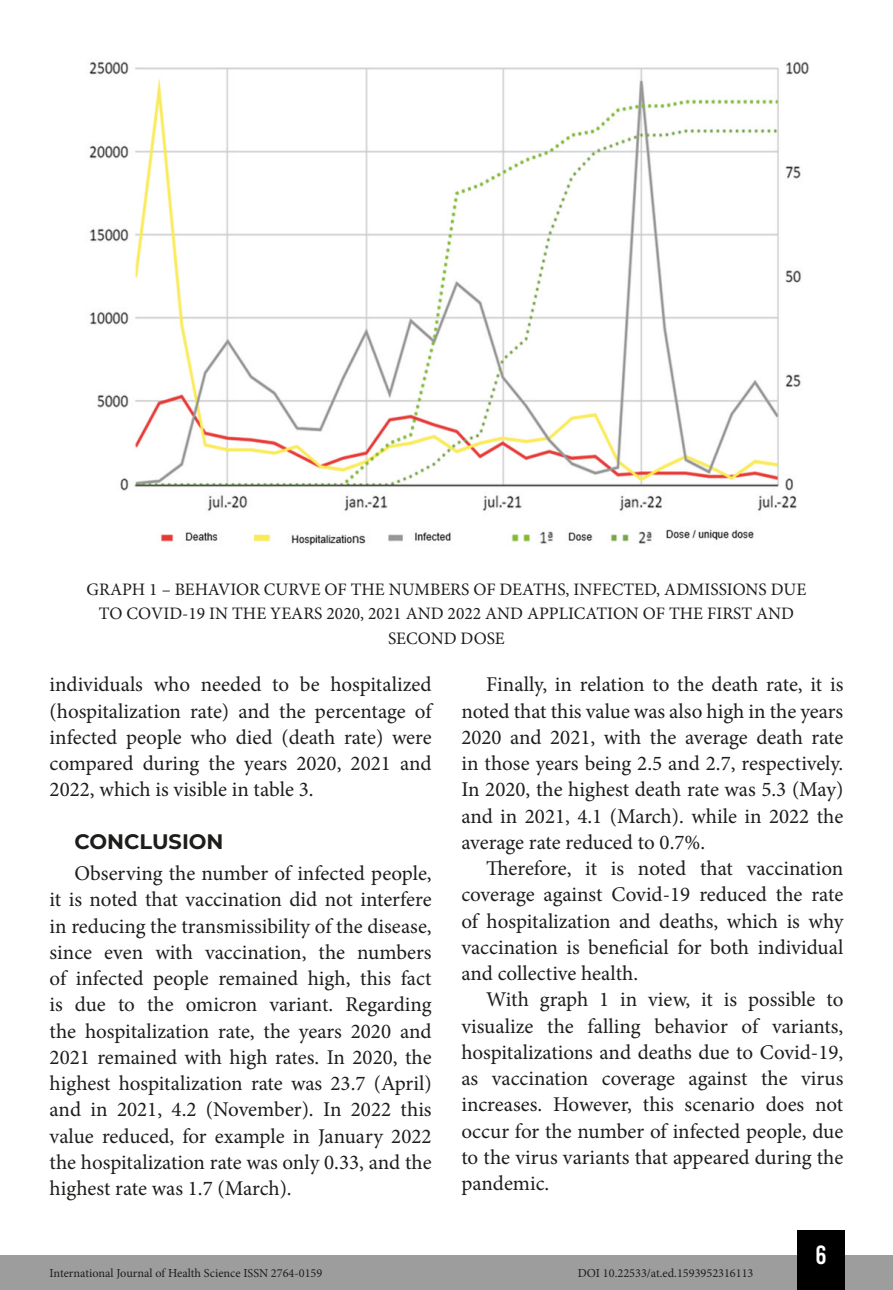
<style>
.page{position:relative;width:893px;height:1290px;background:#fff}
.page>*{position:absolute;margin:0;border:0;box-sizing:border-box;transform-origin:0 0}
.t1{font:26.25px "Bebas Kai";color:#fff}
.t2{font:21px/26.2px "Minion Pro";color:#1d1d1b;text-align:justify}
.t3{font:700 21px "Montserrat";color:#1d1d1b}
.t4{font:17.5px/24.5px "Minion Pro";color:#1d1d1b;text-align:center}
.t5{font:12.25px "Minion Pro";color:#1d1d1b}
</style>
<div class="page">
<div style="left:0;top:1255px;width:893px;height:35px;background:#9d9d9d"></div>
<div style="left:797px;top:1230px;width:48px;height:60px;background:#000"></div>
<img style="left:89px;top:61px;width:720px;height:485px">
<p class="t4" style="left:87px;top:577px;width:721px">GRAPH 1 – BEHAVIOR CURVE OF THE NUMBERS OF DEATHS, INFECTED, ADMISSIONS DUE<br>TO COVID-19 IN THE YEARS 2020, 2021 AND 2022 AND APPLICATION OF THE FIRST AND<br>SECOND DOSE</p>
<p class="t2" style="left:50px;top:671px;width:384px">individuals who needed to be hospitalized (hospitalization rate) and the percentage of infected people who died (death rate) were compared during the years 2020, 2021 and 2022, which is visible in table 3.</p>
<p class="t3" style="left:74px;top:826px;width:151px">CONCLUSION</p>
<p class="t2" style="left:50px;top:860px;width:384px;text-indent:25px">Observing the number of infected people, it is noted that vaccination did not interfere in reducing the transmissibility of the disease, since even with vaccination, the numbers of infected people remained high, this fact is due to the omicron variant. Regarding the hospitalization rate, the years 2020 and 2021 remained with high rates. In 2020, the highest hospitalization rate was 23.7 (April) and in 2021, 4.2 (November). In 2022 this value reduced, for example in January 2022 the hospitalization rate was only 0.33, and the highest rate was 1.7 (March).</p>
<p class="t2" style="left:461px;top:671px;width:383px;text-indent:25px">Finally, in relation to the death rate, it is noted that this value was also high in the years 2020 and 2021, with the average death rate in those years being 2.5 and 2.7, respectively.<br>In 2020, the highest death rate was 5.3 (May) and in 2021, 4.1 (March). while in 2022 the average rate reduced to 0.7%.</p>
<p class="t2" style="left:461px;top:855px;width:383px;text-indent:25px">Therefore, it is noted that vaccination coverage against Covid-19 reduced the rate of hospitalization and deaths, which is why vaccination is beneficial for both individual and collective health.</p>
<p class="t2" style="left:461px;top:986px;width:383px;text-indent:25px">With graph 1 in view, it is possible to visualize the falling behavior of variants, hospitalizations and deaths due to Covid-19, as vaccination coverage against the virus increases. However, this scenario does not occur for the number of infected people, due to the virus variants that appeared during the pandemic.</p>
<p class="t5" style="left:50px;top:1265px;width:274px">International Journal of Health Science ISSN 2764-0159</p>
<p class="t5" style="left:578px;top:1265px;width:177px">DOI 10.22533/at.ed.1593952316113</p>
<p class="t1" style="left:815px;top:1241px;width:13px">6</p>
</div>
